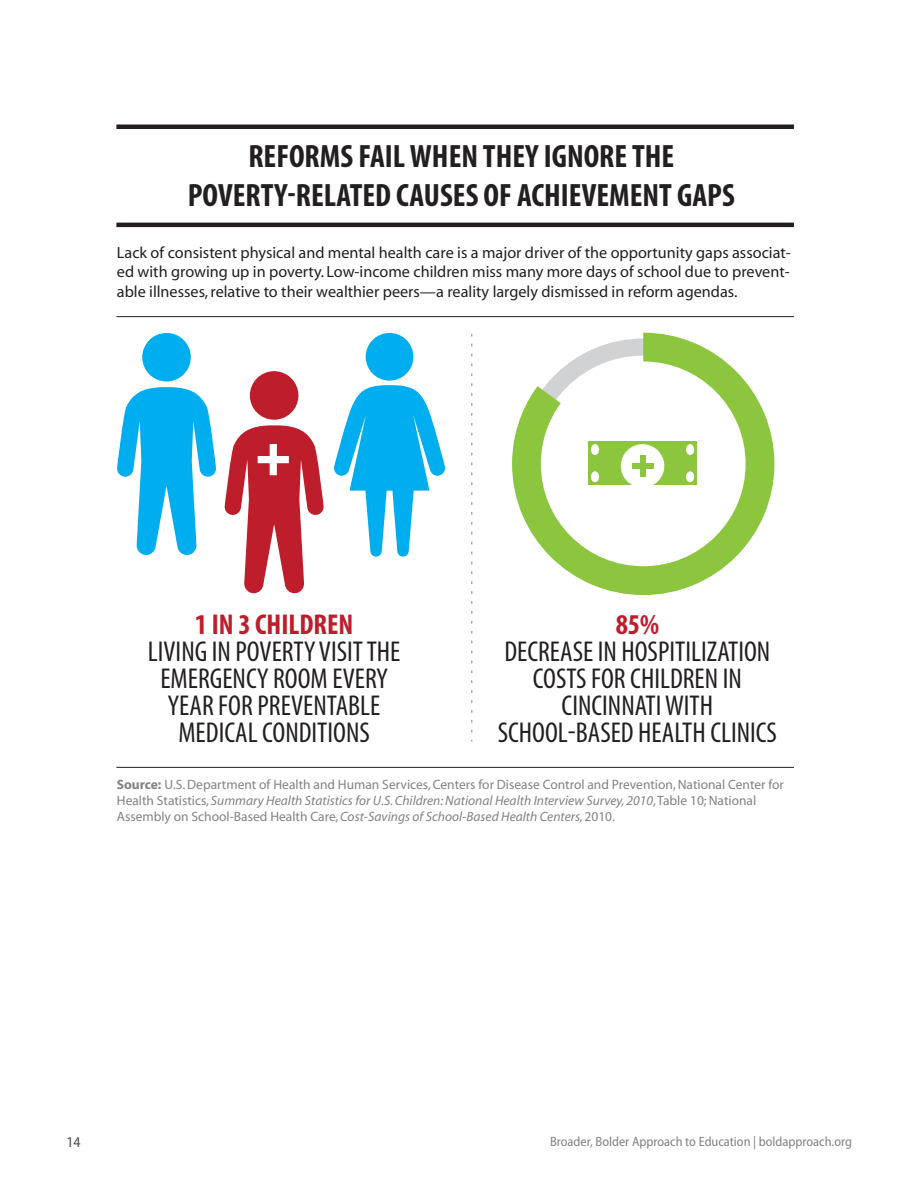
<style>
.page{position:relative;width:918px;height:1188px;background:#fff}
.page>*{position:absolute;margin:0;border:0;box-sizing:border-box;transform-origin:0 0}
.t1{font:700 condensed 32.4px/38.8px "Myriad Pro";color:#231f20;text-align:center}
.t2{font:condensed 28.8px/27px "Myriad Pro";color:#231f20;text-align:center}
.t3{font:16.2px/19.5px "Myriad";color:#231f20;text-align:justify}
.t4{font:semi-condensed 15px "Myriad Pro";color:#4b4c4d}
.t5{font:13.5px/16.2px "Myriad";color:#808285}
.t6{font:semi-condensed 13.5px "Myriad Pro";color:#808285}
.s1{font-weight:700;color:#be1d2c}
.s2{font-weight:700}
.s3{font-style:italic}
</style>
<div class="page">
<div style="left:116px;top:124px;width:678px;height:5px;background:#231f20"></div>
<hr style="left:116px;top:223px;width:678px;height:4px;background:#231f20">
<hr style="left:116px;top:316px;width:678px;height:1px;background:#231f20">
<hr style="left:116px;top:767px;width:678px;height:1px;background:#231f20">
<div style="left:142px;top:333px;width:49px;height:48px;background:#00aeef;border-radius:50%"></div>
<svg style="left:117px;top:387px;width:99px;height:168px"></svg>
<div style="left:366px;top:333px;width:47px;height:48px;background:#00aeef;border-radius:50%"></div>
<svg style="left:334px;top:385px;width:112px;height:172px"></svg>
<div style="left:250px;top:371px;width:48px;height:49px;background:#be1d2c;border-radius:50%"></div>
<svg style="left:224px;top:425px;width:100px;height:168px"></svg>
<svg style="left:512px;top:333px;width:262px;height:262px"></svg>
<div style="left:588px;top:441px;width:109px;height:44px;background:#8bc63e"></div>
<div style="left:591px;top:444px;width:8px;height:11px;background:#fff;border-radius:50%"></div>
<div style="left:591px;top:471px;width:8px;height:11px;background:#fff;border-radius:50%"></div>
<div style="left:686px;top:471px;width:8px;height:11px;background:#fff;border-radius:50%"></div>
<div style="left:621px;top:444px;width:43px;height:44px;background:#fff;border-radius:50%"></div>
<div style="left:686px;top:444px;width:8px;height:11px;background:#fff;border-radius:50%"></div>
<div style="left:640px;top:455px;width:5px;height:22px;background:#8bc63e"></div>
<div style="left:632px;top:463px;width:21px;height:6px;background:#8bc63e"></div>
<svg style="left:471px;top:334px;width:1px;height:407px"></svg>
<p class="t1" style="left:188px;top:136px;width:549px">REFORMS FAIL WHEN THEY IGNORE THE<br>POVERTY-RELATED CAUSES OF ACHIEVEMENT GAPS</p>
<p class="t3" style="left:117px;top:244px;width:675px">Lack of consistent physical and mental health care is a major driver of the opportunity gaps associat&shy;ed with growing up in poverty. Low-income children miss many more days of school due to prevent&shy;able illnesses, relative to their wealthier peers—a reality largely dismissed in reform agendas.</p>
<p class="t2" style="left:148px;top:610px;width:254px"><span class="s1">1 IN 3 CHILDREN<br></span>LIVING IN POVERTY VISIT THE<br>EMERGENCY ROOM EVERY<br>YEAR FOR PREVENTABLE<br>MEDICAL CONDITIONS</p>
<p class="t2" style="left:498px;top:610px;width:281px"><span class="s1">85%<br></span>DECREASE IN HOSPITILIZATION<br>COSTS FOR CHILDREN IN<br>CINCINNATI WITH<br>SCHOOL-BASED HEALTH CLINICS</p>
<p class="t5" style="left:117px;top:777px;width:669px"><span class="s2">Source:</span> U.S. Department of Health and Human Services, Centers for Disease Control and Prevention, National Center for<br>Health Statistics, <span class="s3">Summary Health Statistics for U.S. Children: National Health Interview Survey, 2010</span>, Table 10; National<br>Assembly on School-Based Health Care, <span class="s3">Cost-Savings of School-Based Health Centers,</span> 2010.</p>
<p class="t4" style="left:66px;top:1133px;width:16px">14</p>
<p class="t6" style="left:550px;top:1133px;width:303px">Broader, Bolder Approach to Education | boldapproach.org</p>
</div>
